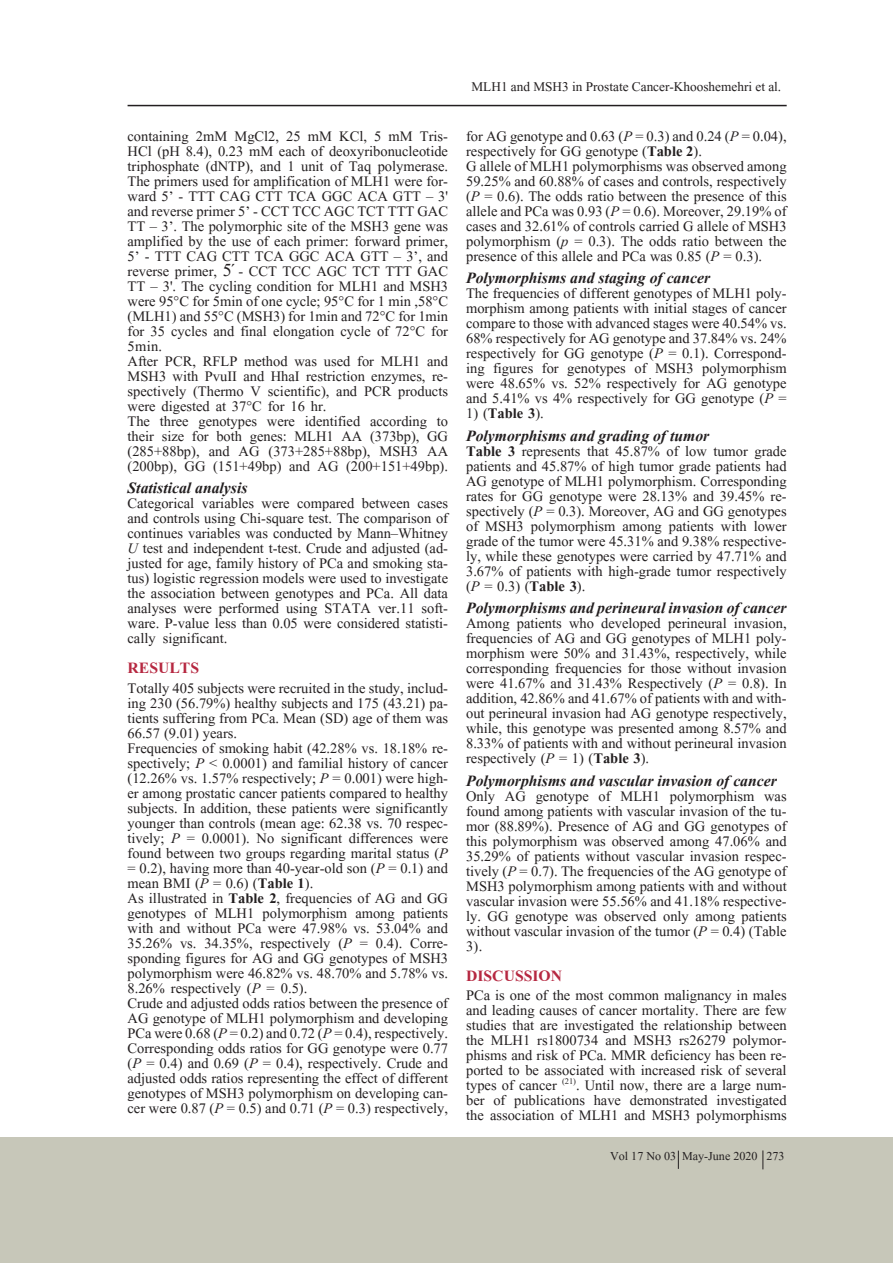
<style>
.page{position:relative;width:893px;height:1263px;background:#fff}
.page>*{position:absolute;margin:0;border:0;box-sizing:border-box;transform-origin:0 0}
.t1{font:italic 700 19.5px "Aparajita";color:#231f20}
.t2{font:700 19.5px "Aparajita";color:#b62841}
.t3{font:18px/15px "Aparajita";color:#231f20;text-align:justify}
.t4{font:700 18px "Aparajita";color:#231f20}
.t5{font:16.5px "Aparajita";color:#231f20}
.t6{font:15px "Aparajita";color:#231f20}
.s1{font-family:"Times New Roman"}
.s2{font-style:italic}
.s3{font-weight:700}
.s4{font-weight:400}
</style>
<div class="page">
<div style="left:0;top:1137px;width:893px;height:126px;background:#c7c7b9"></div>
<hr style="left:128px;top:105px;width:659px;height:1px;background:#231f20">
<svg style="left:678px;top:1150px;width:1px;height:19px"></svg>
<svg style="left:762px;top:1150px;width:1px;height:19px"></svg>
<p class="t3" style="left:128px;top:130px;width:322px">containing 2mM MgCl2, 25 mM KCl, 5 mM Tris-HCl (pH 8.4), 0.23 mM each of deoxyribonucleotide triphosphate (dNTP), and 1 unit of Taq polymerase.<br>The primers used for amplification of MLH1 were for&shy;ward 5’ - TTT CAG CTT TCA GGC ACA GTT – 3' and reverse primer 5’ - CCT TCC AGC TCT TTT GAC TT – 3’. The polymorphic site of the MSH3 gene was amplified by the use of each primer: forward primer, 5’ - TTT CAG CTT TCA GGC ACA GTT – 3’, and reverse primer, <span class="s1">5́</span> - CCT TCC AGC TCT TTT GAC TT – 3'. The cycling condition for MLH1 and MSH3 were 95°C for 5min of one cycle; 95°C for 1 min ,58°C (MLH1) and 55°C (MSH3) for 1min and 72°C for 1min for 35 cycles and final elongation cycle of 72°C for 5min.</p>
<p class="t3" style="left:128px;top:355px;width:322px">After PCR, RFLP method was used for MLH1 and MSH3 with PvuII and HhaI restriction enzymes, re&shy;spectively (Thermo V scientific), and PCR products were digested at 37°C for 16 hr.</p>
<p class="t3" style="left:128px;top:415px;width:322px">The three genotypes were identified according to their size for both genes: MLH1 AA (373bp), GG (285+88bp), and AG (373+285+88bp), MSH3 AA (200bp), GG (151+49bp) and AG (200+151+49bp).</p>
<p class="t1" style="left:128px;top:479px;width:121px">Statistical analysis</p>
<p class="t3" style="left:128px;top:498px;width:322px">Categorical variables were compared between cases and controls using Chi-square test. The comparison of continues variables was conducted by Mann–Whitney <span class="s2">U</span> test and independent t-test. Crude and adjusted (ad&shy;justed for age, family history of PCa and smoking sta&shy;tus) logistic regression models were used to investigate the association between genotypes and PCa. All data analyses were performed using STATA ver.11 soft&shy;ware. P-value less than 0.05 were considered statisti&shy;cally significant.</p>
<p class="t2" style="left:128px;top:659px;width:73px">RESULTS</p>
<p class="t3" style="left:128px;top:682px;width:322px">Totally 405 subjects were recruited in the study, includ&shy;ing 230 (56.79%) healthy subjects and 175 (43.21) pa&shy;tients suffering from PCa. Mean (SD) age of them was 66.57 (9.01) years.</p>
<p class="t3" style="left:128px;top:742px;width:322px">Frequencies of smoking habit (42.28% vs. 18.18% re&shy;spectively; <span class="s2">P</span> &lt; 0.0001) and familial history of cancer (12.26% vs. 1.57% respectively; <span class="s2">P</span> = 0.001) were high&shy;er among prostatic cancer patients compared to healthy subjects. In addition, these patients were significantly younger than controls (mean age: 62.38 vs. 70 respec&shy;tively; <span class="s2">P</span> = 0.0001). No significant differences were found between two groups regarding marital status (<span class="s2">P </span>= 0.2), having more than 40-year-old son (<span class="s2">P</span> = 0.1) and mean BMI (<span class="s2">P</span> = 0.6) (<span class="s3">Table 1</span>).</p>
<p class="t3" style="left:128px;top:892px;width:322px">As illustrated in <span class="s3">Table 2</span>, frequencies of AG and GG genotypes of MLH1 polymorphism among patients with and without PCa were 47.98% vs. 53.04% and 35.26% vs. 34.35%, respectively (<span class="s2">P</span> = 0.4). Corre&shy;sponding figures for AG and GG genotypes of MSH3 polymorphism were 46.82% vs. 48.70% and 5.78% vs.<br>8.26% respectively (<span class="s2">P</span> = 0.5).</p>
<p class="t3" style="left:128px;top:997px;width:322px">Crude and adjusted odds ratios between the presence of AG genotype of MLH1 polymorphism and developing PCa were 0.68 (<span class="s2">P</span> = 0.2) and 0.72 (<span class="s2">P</span> = 0.4), respectively.<br>Corresponding odds ratios for GG genotype were 0.77 (<span class="s2">P</span> = 0.4) and 0.69 (<span class="s2">P</span> = 0.4), respectively. Crude and adjusted odds ratios representing the effect of different genotypes of MSH3 polymorphism on developing can&shy;cer were 0.87 (<span class="s2">P</span> = 0.5) and 0.71 (<span class="s2">P</span> = 0.3) respectively,</p>
<p class="t5" style="left:471px;top:78px;width:311px">MLH1 and MSH3 in Prostate Cancer-Khooshemehri et al.</p>
<p class="t3" style="left:466px;top:130px;width:322px">for AG genotype and 0.63 (<span class="s2">P</span> = 0.3) and 0.24 (<span class="s2">P</span> = 0.04), respectively for GG genotype (<span class="s3">Table 2</span>).</p>
<p class="t3" style="left:466px;top:160px;width:322px">G allele of MLH1 polymorphisms was observed among 59.25% and 60.88% of cases and controls, respectively (<span class="s2">P</span> = 0.6). The odds ratio between the presence of this allele and PCa was 0.93 (<span class="s2">P</span> = 0.6). Moreover, 29.19% of cases and 32.61% of controls carried G allele of MSH3 polymorphism (<span class="s2">p</span> = 0.3). The odds ratio between the presence of this allele and PCa was 0.85 (<span class="s2">P</span> = 0.3).</p>
<p class="t1" style="left:466px;top:269px;width:246px">Polymorphisms and staging of cancer</p>
<p class="t3" style="left:466px;top:288px;width:322px">The frequencies of different genotypes of MLH1 poly&shy;morphism among patients with initial stages of cancer compare to those with advanced stages were 40.54% vs.<br>68% respectively for AG genotype and 37.84% vs. 24% respectively for GG genotype (<span class="s2">P</span> = 0.1). Correspond&shy;ing figures for genotypes of MSH3 polymorphism were 48.65% vs. 52% respectively for AG genotype and 5.41% vs 4% respectively for GG genotype (<span class="s2">P</span> =</p>
<p class="t4" style="left:466px;top:405px;width:79px"><span class="s4">1) (</span>Table 3<span class="s4">).</span></p>
<p class="t1" style="left:466px;top:426px;width:245px">Polymorphisms and grading of tumor</p>
<p class="t3" style="left:466px;top:445px;width:322px"><span class="s3">Table 3</span> represents that 45.87% of low tumor grade patients and 45.87% of high tumor grade patients had AG genotype of MLH1 polymorphism. Corresponding rates for GG genotype were 28.13% and 39.45% re&shy;spectively (<span class="s2">P</span> = 0.3). Moreover, AG and GG genotypes of MSH3 polymorphism among patients with lower grade of the tumor were 45.31% and 9.38% respective&shy;ly, while these genotypes were carried by 47.71% and 3.67% of patients with high-grade tumor respectively (<span class="s2">P</span> = 0.3) (<span class="s3">Table 3</span>).</p>
<p class="t1" style="left:466px;top:599px;width:322px">Polymorphisms and perineural invasion of cancer</p>
<p class="t3" style="left:466px;top:618px;width:322px">Among patients who developed perineural invasion, frequencies of AG and GG genotypes of MLH1 poly&shy;morphism were 50% and 31.43%, respectively, while corresponding frequencies for those without invasion were 41.67% and 31.43% Respectively (<span class="s2">P</span> = 0.8). In addition, 42.86% and 41.67% of patients with and with&shy;out perineural invasion had AG genotype respectively, while, this genotype was presented among 8.57% and 8.33% of patients with and without perineural invasion respectively (<span class="s2">P</span> = 1) (<span class="s3">Table 3</span>).</p>
<p class="t1" style="left:466px;top:771px;width:312px">Polymorphisms and vascular invasion of cancer</p>
<p class="t3" style="left:466px;top:790px;width:322px">Only AG genotype of MLH1 polymorphism was found among patients with vascular invasion of the tu&shy;mor (88.89%). Presence of AG and GG genotypes of this polymorphism was observed among 47.06% and 35.29% of patients without vascular invasion respec&shy;tively (<span class="s2">P</span> = 0.7). The frequencies of the AG genotype of MSH3 polymorphism among patients with and without vascular invasion were 55.56% and 41.18% respective&shy;ly. GG genotype was observed only among patients without vascular invasion of the tumor (<span class="s2">P</span> = 0.4) (Table 3).</p>
<p class="t2" style="left:466px;top:966px;width:98px">DISCUSSION</p>
<p class="t3" style="left:466px;top:990px;width:322px">PCa is one of the most common malignancy in males and leading causes of cancer mortality. There are few studies that are investigated the relationship between the MLH1 rs1800734 and MSH3 rs26279 polymor&shy;phisms and risk of PCa. MMR deficiency has been re&shy;ported to be associated with increased risk of several types of cancer <sup>(21)</sup>. Until now, there are a large num&shy;ber of publications have demonstrated investigated the association of MLH1 and MSH3 polymorphisms</p>
<p class="t6" style="left:610px;top:1148px;width:176px">Vol 17 No 03 May-June 2020 273</p>
</div>
